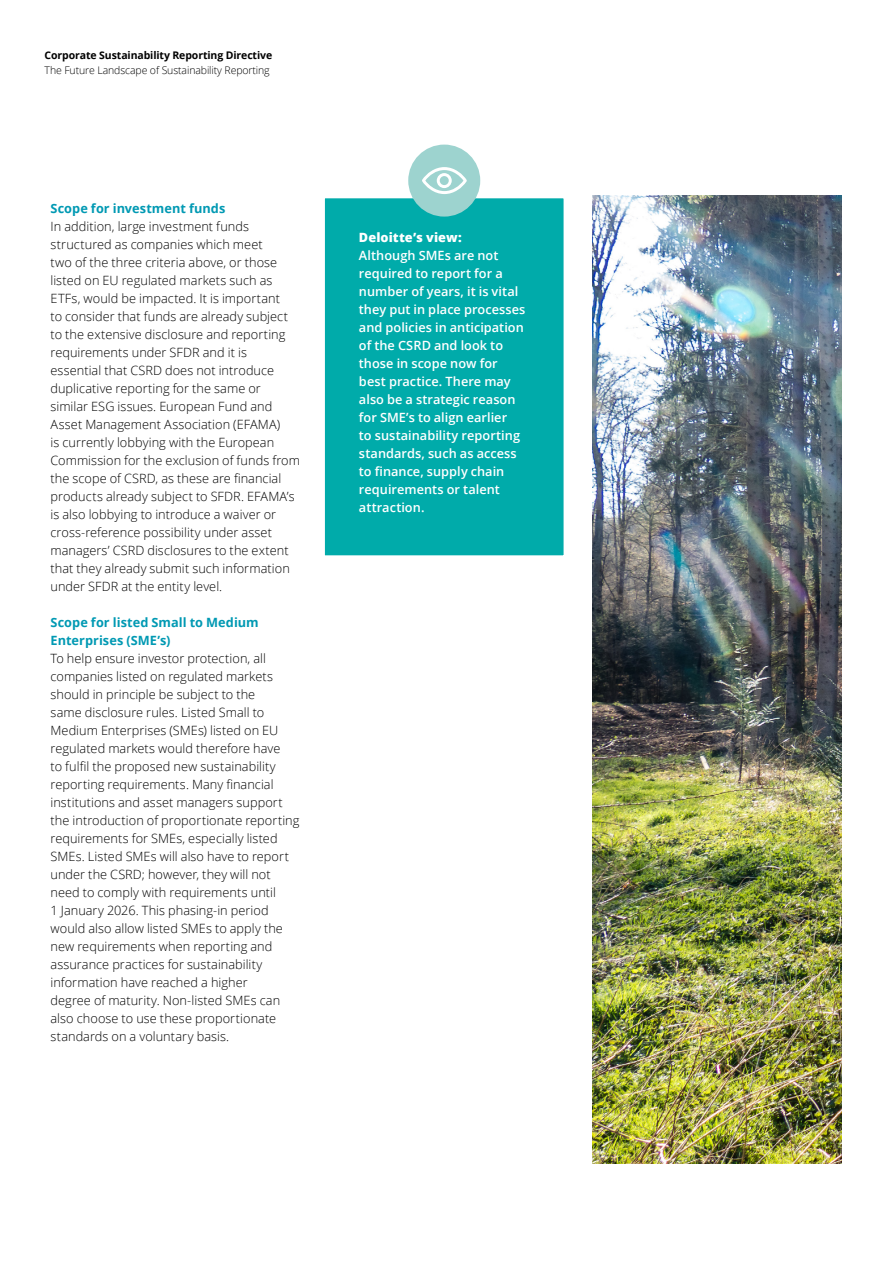
<style>
.page{position:relative;width:893px;height:1263px;background:#fff}
.page>*{position:absolute;margin:0;border:0;box-sizing:border-box;transform-origin:0 0}
.t1{font:300 12.75px/18px "Open Sans";letter-spacing:.005em;color:#000}
.t2{font:600 12.75px/18px "Open Sans";letter-spacing:.005em;color:#fff}
.t3{font:700 12.75px/18px "Open Sans";letter-spacing:.005em;color:#0099b3}
.t4{font:800 12.75px "Open Sans";letter-spacing:.005em;color:#fff}
.t5{font:300 10.5px "Open Sans";letter-spacing:-.01em;color:#000}
.t6{font:700 10.5px "Open Sans";letter-spacing:-.01em;color:#000}
</style>
<div class="page">
<div style="left:322px;top:195px;width:245px;height:363px;background:#00abaa"></div>
<div style="left:319px;top:192px;width:251px;height:369px;border:6px solid #fff"></div>
<svg style="left:408px;top:145px;width:72px;height:72px"></svg>
<img style="left:592px;top:195px;width:250px;height:969px">
<p class="t6" style="left:45px;top:48px;width:229px">Corporate Sustainability Reporting Directive</p>
<p class="t5" style="left:45px;top:63px;width:227px">The Future Landscape of Sustainability Reporting</p>
<p class="t3" style="left:51px;top:199px;width:176px">Scope for investment funds</p>
<p class="t1" style="left:51px;top:217px;width:251px">In addition, large investment funds structured as companies which meet<br>two of the three criteria above, or those listed on EU regulated markets such as ETFs, would be impacted. It is important<br>to consider that funds are already subject to the extensive disclosure and reporting requirements under SFDR and it is essential that CSRD does not introduce duplicative reporting for the same or similar ESG issues. European Fund and Asset Management Association (EFAMA)<br>is currently lobbying with the European Commission for the exclusion of funds from the scope of CSRD, as these are financial products already subject to SFDR. EFAMA’s is also lobbying to introduce a waiver or cross-reference possibility under asset managers’ CSRD disclosures to the extent that they already submit such information under SFDR at the entity level.</p>
<p class="t3" style="left:51px;top:613px;width:210px">Scope for listed Small to Medium<br>Enterprises (SME’s)</p>
<p class="t1" style="left:51px;top:649px;width:250px">To help ensure investor protection, all companies listed on regulated markets should in principle be subject to the<br>same disclosure rules. Listed Small to Medium Enterprises (SMEs) listed on EU regulated markets would therefore have<br>to fulfil the proposed new sustainability reporting requirements. Many financial institutions and asset managers support the introduction of proportionate reporting requirements for SMEs, especially listed SMEs. Listed SMEs will also have to report under the CSRD; however, they will not need to comply with requirements until<br>1 January 2026. This phasing-in period would also allow listed SMEs to apply the new requirements when reporting and assurance practices for sustainability information have reached a higher<br>degree of maturity. Non-listed SMEs can also choose to use these proportionate standards on a voluntary basis.</p>
<p class="t4" style="left:359px;top:228px;width:104px">Deloitte’s view:</p>
<p class="t2" style="left:359px;top:246px;width:168px">Although SMEs are not required to report for a number of years, it is vital they put in place processes and policies in anticipation of the CSRD and look to those in scope now for best practice. There may also be a strategic reason for SME’s to align earlier<br>to sustainability reporting standards, such as access to finance, supply chain requirements or talent attraction.</p>
</div>
